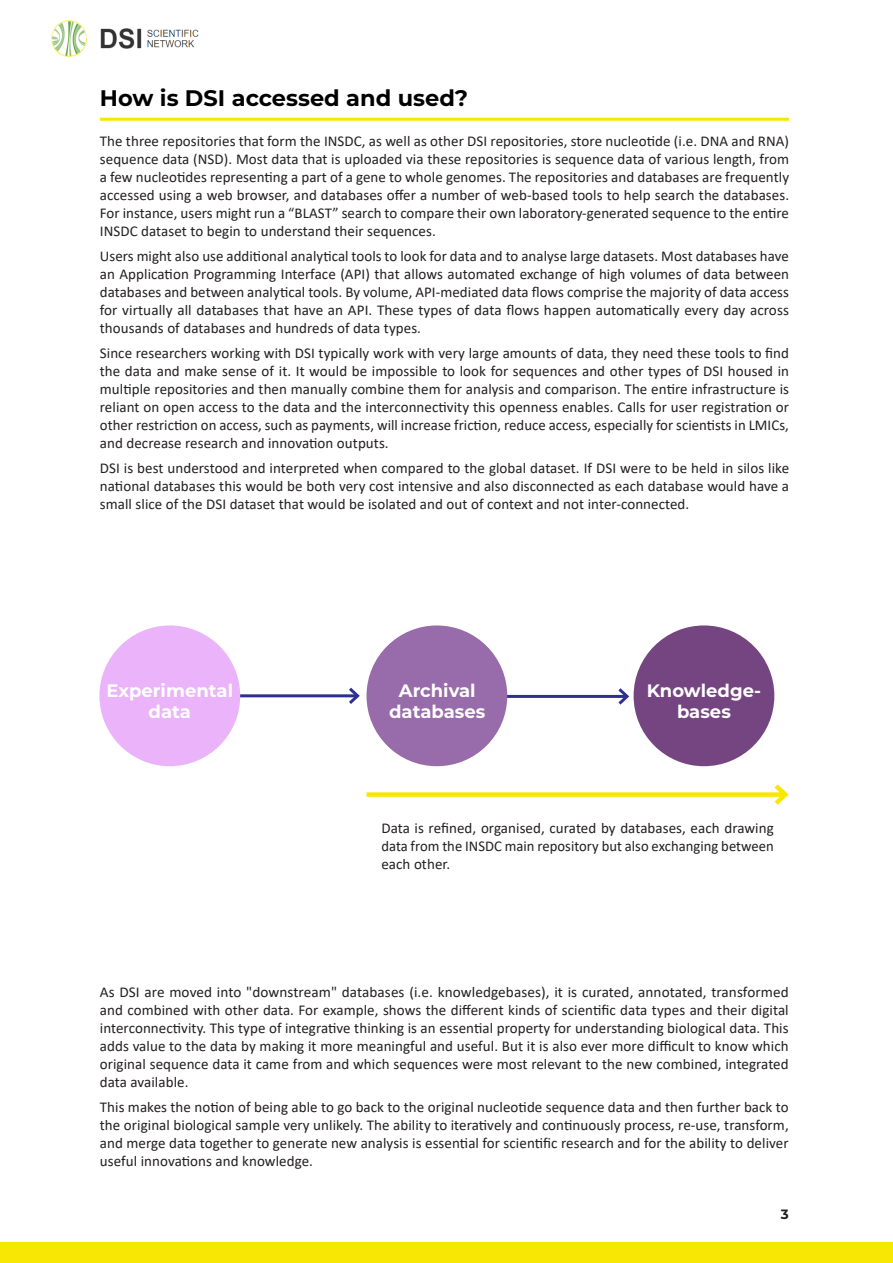
<style>
.page{position:relative;width:893px;height:1263px;background:#fff}
.page>*{position:absolute;margin:0;border:0;box-sizing:border-box;transform-origin:0 0}
.t1{font:700 22.5px "Montserrat";color:#000}
.t2{font:700 18px/21.6px "Montserrat";color:#fff;text-align:center}
.t3{font:15px/18px "Calibri";letter-spacing:.005em;color:#231f20;text-align:justify}
.t4{font:700 13.5px "Montserrat";color:#231f20}
</style>
<div class="page">
<hr style="left:100px;top:118px;width:689px;height:3px;background:#f8e605">
<div style="left:0;top:1243px;width:893px;height:20px;background:#f8e605"></div>
<img style="left:51px;top:20px;width:148px;height:37px">
<div style="left:366px;top:792px;width:419px;height:5px;background:#f8e605"></div>
<svg style="left:770px;top:784px;width:19px;height:21px"></svg>
<hr style="left:232px;top:694px;width:126px;height:3px;background:#2e3091">
<svg style="left:346px;top:687px;width:14px;height:17px"></svg>
<hr style="left:501px;top:695px;width:126px;height:3px;background:#2e3091">
<svg style="left:615px;top:688px;width:15px;height:17px"></svg>
<div style="left:99px;top:625px;width:141px;height:141px;background:#ebb3fa;border-radius:50%"></div>
<div style="left:366px;top:625px;width:141px;height:141px;background:#986baa;border-radius:50%"></div>
<div style="left:634px;top:625px;width:140px;height:141px;background:#754582;border-radius:50%"></div>
<p class="t1" style="left:100px;top:82px;width:370px">How is DSI accessed and used?</p>
<p class="t3" style="left:100px;top:132px;width:691px">The three repositories that form the INSDC, as well as other DSI repositories, store nucleotide (i.e. DNA and RNA) sequence data (NSD). Most data that is uploaded via these repositories is sequence data of various length, from a few nucleotides representing a part of a gene to whole genomes. The repositories and databases are frequently accessed using a web browser, and databases offer a number of web-based tools to help search the databases.<br>For instance, users might run a “BLAST” search to compare their own laboratory-generated sequence to the entire INSDC dataset to begin to understand their sequences.</p>
<p class="t3" style="left:100px;top:247px;width:691px">Users might also use additional analytical tools to look for data and to analyse large datasets. Most databases have an Application Programming Interface (API) that allows automated exchange of high volumes of data between databases and between analytical tools. By volume, API-mediated data flows comprise the majority of data access for virtually all databases that have an API. These types of data flows happen automatically every day across thousands of databases and hundreds of data types.</p>
<p class="t3" style="left:100px;top:344px;width:691px">Since researchers working with DSI typically work with very large amounts of data, they need these tools to find the data and make sense of it. It would be impossible to look for sequences and other types of DSI housed in multiple repositories and then manually combine them for analysis and comparison. The entire infrastructure is reliant on open access to the data and the interconnectivity this openness enables. Calls for user registration or other restriction on access, such as payments, will increase friction, reduce access, especially for scientists in LMICs, and decrease research and innovation outputs.</p>
<p class="t3" style="left:100px;top:458px;width:691px">DSI is best understood and interpreted when compared to the global dataset. If DSI were to be held in silos like national databases this would be both very cost intensive and also disconnected as each database would have a small slice of the DSI dataset that would be isolated and out of context and not inter-connected.</p>
<p class="t2" style="left:106px;top:678px;width:128px">Experimental data</p>
<p class="t2" style="left:389px;top:678px;width:98px">Archival databases</p>
<p class="t2" style="left:647px;top:678px;width:116px">Knowledge&shy;bases</p>
<p class="t3" style="left:381px;top:819px;width:394px">Data is refined, organised, curated by databases, each drawing data from the INSDC main repository but also exchanging between each other.</p>
<p class="t3" style="left:100px;top:983px;width:690px">As DSI are moved into "downstream" databases (i.e. knowledgebases), it is curated, annotated, transformed and combined with other data. For example, shows the different kinds of scientific data types and their digital interconnectivity. This type of integrative thinking is an essential property for understanding biological data. This adds value to the data by making it more meaningful and useful. But it is also ever more difficult to know which original sequence data it came from and which sequences were most relevant to the new combined, integrated data available.</p>
<p class="t3" style="left:100px;top:1098px;width:690px">This makes the notion of being able to go back to the original nucleotide sequence data and then further back to the original biological sample very unlikely. The ability to iteratively and continuously process, re-use, transform, and merge data together to generate new analysis is essential for scientific research and for the ability to deliver useful innovations and knowledge.</p>
<p class="t4" style="left:781px;top:1204px;width:9px">3</p>
</div>
